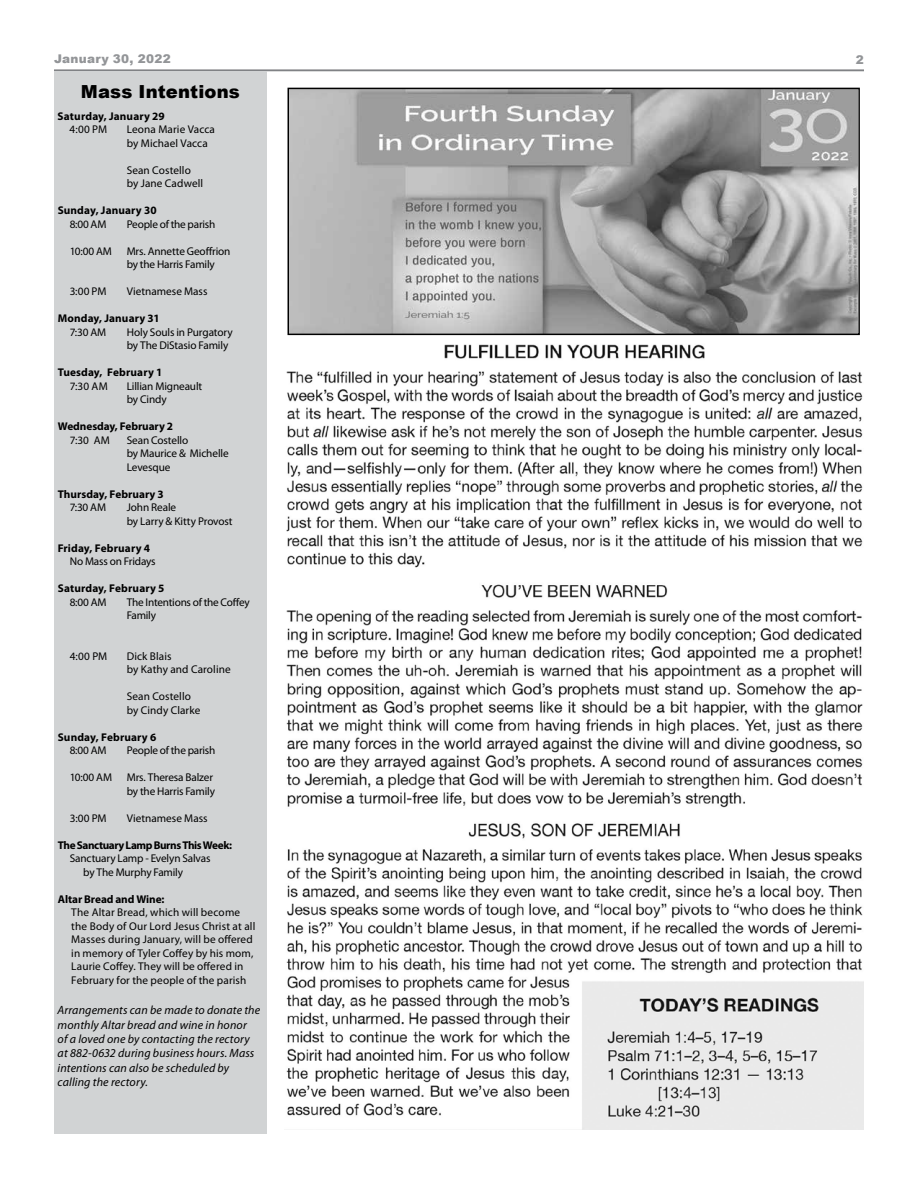
<style>
.page{position:relative;width:918px;height:1188px;background:#fff}
.page>*{position:absolute;margin:0;border:0;box-sizing:border-box;transform-origin:0 0}
.t1{font:900 18px "Arial";letter-spacing:.01em;color:#000}
.t2{font:italic 12px/14.4px "Myriad Pro";letter-spacing:.01em;color:#000}
.t3{font:900 12px "Arial";letter-spacing:.025em;color:#939598}
.t4{font:11.25px/13.5px "Myriad Pro";letter-spacing:-.005em;color:#000}
.t5{font:11.25px/13.6px "Myriad Pro";letter-spacing:.015em;color:#000}
.t6{font:700 11.25px "Myriad Pro";letter-spacing:.005em;color:#000}
.t7{font:700 11.25px "Myriad Pro";letter-spacing:-.035em;color:#000}
</style>
<div class="page">
<hr style="left:54px;top:70px;width:810px;height:1px;background:#808285">
<div style="left:54px;top:71px;width:213px;height:1063px;background:#d1d3d4"></div>
<img style="left:286px;top:335px;width:578px;height:795px">
<img style="left:290px;top:90px;width:568px;height:243px">
<div style="left:288px;top:88px;width:572px;height:247px;border:1px solid #000"></div>
<p class="t3" style="left:54px;top:50px;width:118px">January 30, 2022</p>
<h1 class="t1" style="left:81px;top:78px;width:160px">Mass Intentions</h1>
<p class="t6" style="left:58px;top:108px;width:109px">Saturday, January 29</p>
<p class="t4" style="left:70px;top:122px;width:39px">4:00 PM</p>
<p class="t4" style="left:127px;top:122px;width:90px">Leona Marie Vacca by Michael Vacca</p>
<p class="t4" style="left:127px;top:163px;width:78px">Sean Costello by Jane Cadwell</p>
<p class="t6" style="left:58px;top:203px;width:101px">Sunday, January 30</p>
<p class="t4" style="left:70px;top:217px;width:38px">8:00 AM</p>
<p class="t4" style="left:127px;top:217px;width:90px">People of the parish</p>
<p class="t4" style="left:70px;top:244px;width:44px">10:00 AM</p>
<p class="t4" style="left:127px;top:244px;width:105px">Mrs. Annette Geoffrion by the Harris Family</p>
<p class="t4" style="left:70px;top:284px;width:38px">3:00 PM</p>
<p class="t4" style="left:127px;top:284px;width:82px">Vietnamese Mass</p>
<p class="t6" style="left:58px;top:311px;width:104px">Monday, January 31</p>
<p class="t4" style="left:70px;top:325px;width:38px">7:30 AM</p>
<p class="t4" style="left:127px;top:325px;width:108px">Holy Souls in Purgatory by The DiStasio Family</p>
<p class="t6" style="left:58px;top:365px;width:106px">Tuesday, February 1</p>
<p class="t4" style="left:70px;top:379px;width:40px">7:30 AM</p>
<p class="t4" style="left:127px;top:379px;width:77px">Lillian Migneault by Cindy</p>
<p class="t6" style="left:58px;top:419px;width:117px">Wednesday, February 2</p>
<p class="t4" style="left:70px;top:433px;width:42px">7:30 AM</p>
<p class="t4" style="left:127px;top:433px;width:104px">Sean Costello<br>by Maurice &amp; Michelle<br>Levesque</p>
<p class="t6" style="left:58px;top:486px;width:108px">Thursday, February 3</p>
<p class="t4" style="left:70px;top:500px;width:38px">7:30 AM</p>
<p class="t4" style="left:127px;top:500px;width:107px">John Reale<br>by Larry &amp; Kitty Provost</p>
<p class="t6" style="left:58px;top:540px;width:94px">Friday, February 4</p>
<p class="t4" style="left:70px;top:554px;width:87px">No Mass on Fridays</p>
<p class="t6" style="left:58px;top:581px;width:108px">Saturday, February 5</p>
<p class="t4" style="left:70px;top:595px;width:38px">8:00 AM</p>
<p class="t4" style="left:127px;top:595px;width:125px">The Intentions of the Coffey<br>Family</p>
<p class="t4" style="left:70px;top:649px;width:39px">4:00 PM</p>
<p class="t4" style="left:127px;top:649px;width:106px">Dick Blais<br>by Kathy and Caroline</p>
<p class="t4" style="left:127px;top:689px;width:75px">Sean Costello by Cindy Clarke</p>
<p class="t6" style="left:58px;top:729px;width:100px">Sunday, February 6</p>
<p class="t4" style="left:70px;top:743px;width:38px">8:00 AM</p>
<p class="t4" style="left:127px;top:743px;width:90px">People of the parish</p>
<p class="t4" style="left:70px;top:770px;width:44px">10:00 AM</p>
<p class="t4" style="left:127px;top:770px;width:90px">Mrs. Theresa Balzer by the Harris Family</p>
<p class="t4" style="left:70px;top:811px;width:38px">3:00 PM</p>
<p class="t4" style="left:127px;top:811px;width:82px">Vietnamese Mass</p>
<p class="t7" style="left:58px;top:837px;width:176px">The Sanctuary Lamp Burns This Week:</p>
<p class="t4" style="left:83px;top:851px;width:129px;text-indent:-14px">Sanctuary Lamp - Evelyn Salvas by The Murphy Family</p>
<p class="t6" style="left:58px;top:891px;width:108px">Altar Bread and Wine:</p>
<p class="t5" style="left:71px;top:905px;width:186px">The Altar Bread, which will become the Body of Our Lord Jesus Christ at all Masses during January, will be offered in memory of Tyler Coffey by his mom, Laurie Coffey. They will be offered in February for the people of the parish</p>
<p class="t2" style="left:58px;top:1003px;width:204px">Arrangements can be made to donate the monthly Altar bread and wine in honor<br>of a loved one by contacting the rectory at 882-0632 during business hours. Mass intentions can also be scheduled by calling the rectory.</p>
<p class="t3" style="left:856px;top:51px;width:10px">2</p>
</div>
